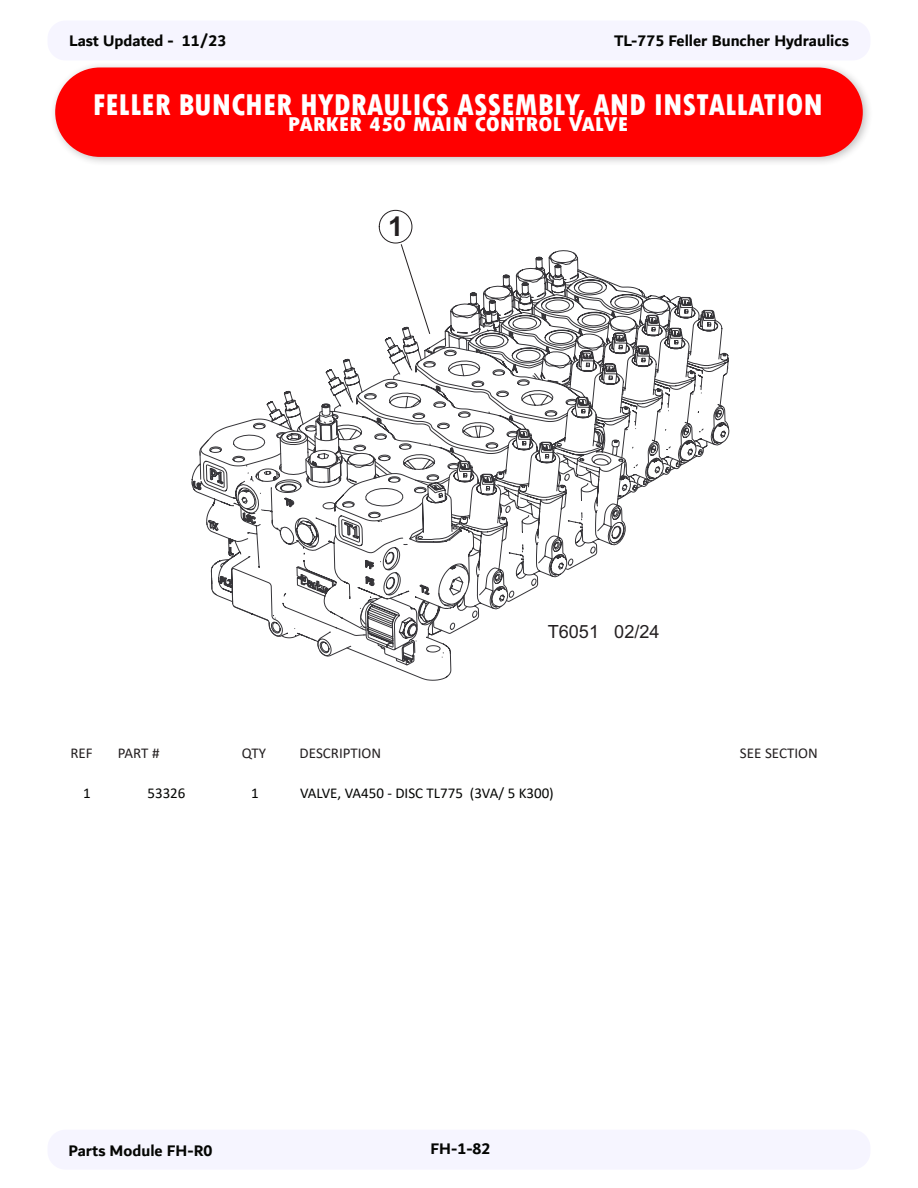
<style>
.page{position:relative;width:918px;height:1188px;background:#fff}
.page>*{position:absolute;margin:0;border:0;box-sizing:border-box;transform-origin:0 0}
.Main_Heading{font:800 condensed 31.5px "Tw Cen";color:#fff}
.t1{font:700 27.3px "Arial";color:#231f20}
.Heading_-_Parts_List{font:800 condensed 21px "Tw Cen";color:#fff;scale:1.2 1}
.t2{font:18.15px "Arial";color:#231f20}
.t3{font:700 16.5px "Dubai";color:#040503}
.t4{font:15px "Calibri";color:#040503}
.Heading_-_Column{font:15px "Calibri";color:#231f20}
</style>
<div class="page">
<div style="left:48px;top:21px;width:822px;height:39px;background:#f6f5ff;border-radius:18px"></div>
<div style="left:48px;top:1130px;width:822px;height:40px;background:#f6f5ff;border-radius:18px"></div>
<svg style="left:674px;top:296px;width:56px;height:174px"></svg>
<svg style="left:192px;top:423px;width:260px;height:258px"></svg>
<svg style="left:256px;top:288px;width:415px;height:346px"></svg>
<svg style="left:271px;top:286px;width:365px;height:316px"></svg>
<svg style="left:302px;top:286px;width:73px;height:49px"></svg>
<svg style="left:435px;top:250px;width:191px;height:320px"></svg>
<svg style="left:296px;top:335px;width:305px;height:301px"></svg>
<svg style="left:237px;top:403px;width:383px;height:121px"></svg>
<svg style="left:375px;top:209px;width:60px;height:130px"></svg>
<div style="left:379px;top:210px;width:33px;height:33px;background:#fff;border:1px solid #231f20;border-radius:50%"></div>
<div style="left:49px;top:61px;width:824px;height:106px;background:#231f20;opacity:.28"></div>
<div style="left:55px;top:68px;width:808px;height:89px;background:#f00;border-radius:45px"></div>
<p class="t3" style="left:69px;top:31px;width:159px">Last Updated - 11/23</p>
<p class="t3" style="left:614px;top:31px;width:236px">TL-775 Feller Buncher Hydraulics</p>
<p class="Main_Heading" style="left:93px;top:86px;width:731px">FELLER BUNCHER HYDRAULICS ASSEMBLY, AND INSTALLATION</p>
<p class="Heading_-_Parts_List" style="left:288px;top:112px;width:285px">PARKER 450 MAIN CONTROL VALVE</p>
<p class="t1" style="left:388px;top:208px;width:17px">1</p>
<p class="t2" style="left:548px;top:619px;width:114px">T6051 02/24</p>
<p class="Heading_-_Column" style="left:71px;top:743px;width:24px">REF</p>
<p class="Heading_-_Column" style="left:118px;top:743px;width:43px">PART #</p>
<p class="Heading_-_Column" style="left:242px;top:743px;width:26px">QTY</p>
<p class="Heading_-_Column" style="left:300px;top:743px;width:83px">DESCRIPTION</p>
<p class="Heading_-_Column" style="left:740px;top:743px;width:80px">SEE SECTION</p>
<p class="t4" style="left:83px;top:782px;width:9px">1</p>
<p class="t4" style="left:147px;top:782px;width:40px">53326</p>
<p class="t4" style="left:251px;top:782px;width:9px">1</p>
<p class="t4" style="left:300px;top:782px;width:255px">VALVE, VA450 - DISC TL775 (3VA/ 5 K300)</p>
<p class="t3" style="left:68px;top:1141px;width:146px">Parts Module FH-R0</p>
<p class="t3" style="left:431px;top:1139px;width:61px">FH-1-82</p>
</div>
